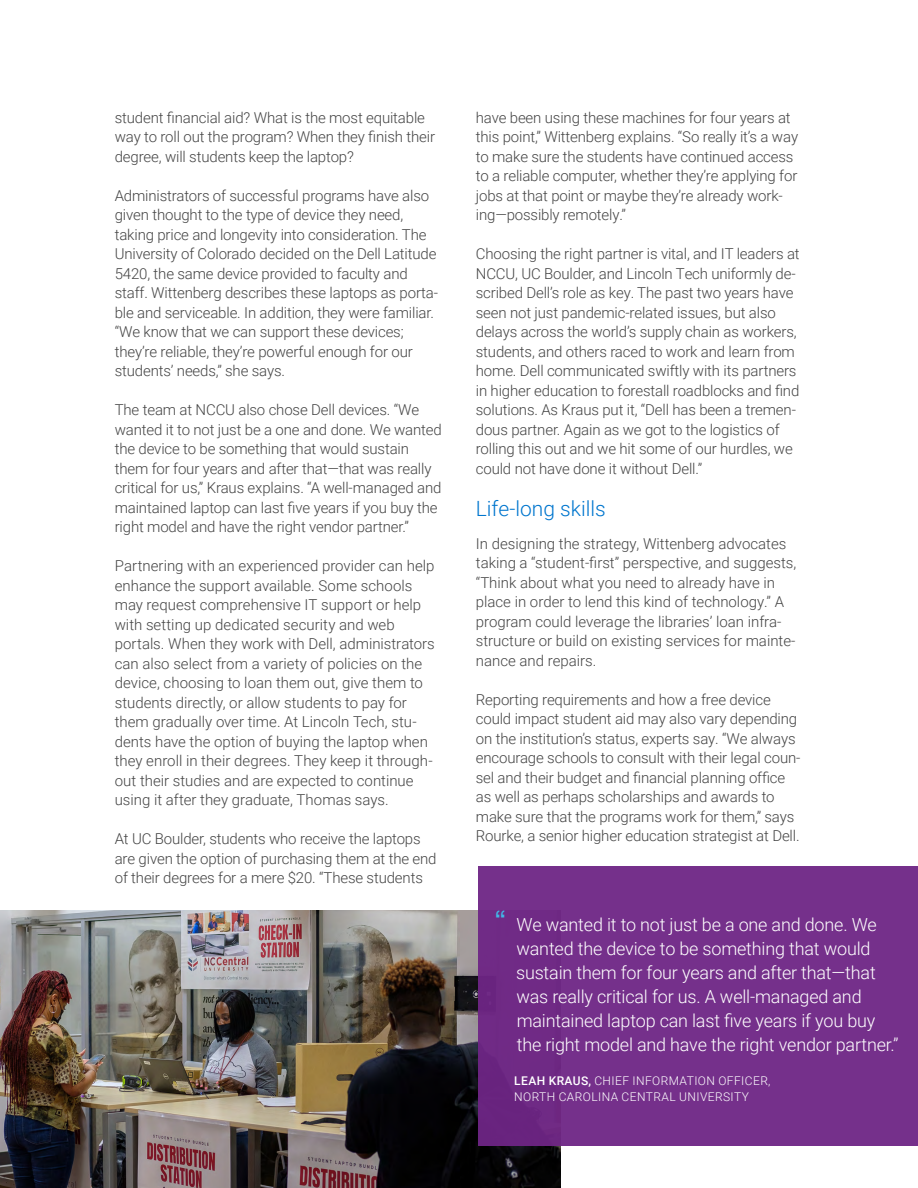
<style>
.page{position:relative;width:918px;height:1188px;background:#fff}
.page>*{position:absolute;margin:0;border:0;box-sizing:border-box;transform-origin:0 0}
.t1{font:30px "Helvetica";color:#42b6e6}
.t2{font:300 21px "Roboto";color:#0076ce}
.t3{font:300 18px/24px "Roboto";letter-spacing:-.01em;color:#fff}
.t4{font:300 15px/19.5px "Roboto";letter-spacing:-.01em;color:#444}
.t5{font:300 12px/16.5px "Roboto";letter-spacing:.035em;color:#fff}
.s1{font-weight:500}
</style>
<div class="page">
<img style="left:0;top:911px;width:560px;height:277px">
<div style="left:478px;top:866px;width:440px;height:280px;background:#75308b"></div>
<p class="t4" style="left:115px;top:107px;width:322px">student financial aid? What is the most equitable way to roll out the program? When they finish their degree, will students keep the laptop?</p>
<p class="t4" style="left:115px;top:185px;width:325px">Administrators of successful programs have also given thought to the type of device they need, taking price and longevity into consideration. The University of Colorado decided on the Dell Latitude 5420, the same device provided to faculty and staff. Wittenberg describes these laptops as porta&shy;ble and serviceable. In addition, they were familiar. “We know that we can support these devices; they’re reliable, they’re powerful enough for our students’ needs,” she says.</p>
<p class="t4" style="left:115px;top:400px;width:329px">The team at NCCU also chose Dell devices. “We wanted it to not just be a one and done. We wanted the device to be something that would sustain them for four years and after that—that was really critical for us,” Kraus explains. “A well-managed and maintained laptop can last five years if you buy the right model and have the right vendor partner.”</p>
<p class="t4" style="left:115px;top:556px;width:322px">Partnering with an experienced provider can help enhance the support available. Some schools may request comprehensive IT support or help with setting up dedicated security and web portals. When they work with Dell, administrators can also select from a variety of policies on the device, choosing to loan them out, give them to students directly, or allow students to pay for them gradually over time. At Lincoln Tech, stu&shy;dents have the option of buying the laptop when they enroll in their degrees. They keep it through&shy;out their studies and are expected to continue using it after they graduate, Thomas says.</p>
<p class="t4" style="left:115px;top:829px;width:323px">At UC Boulder, students who receive the laptops are given the option of purchasing them at the end of their degrees for a mere $20. “These students</p>
<p class="t4" style="left:476px;top:107px;width:324px">have been using these machines for four years at this point,” Wittenberg explains. “So really it’s a way to make sure the students have continued access to a reliable computer, whether they’re applying for jobs at that point or maybe they’re already work&shy;ing—possibly remotely.”</p>
<p class="t4" style="left:476px;top:244px;width:325px">Choosing the right partner is vital, and IT leaders at NCCU, UC Boulder, and Lincoln Tech uniformly de&shy;scribed Dell’s role as key. The past two years have seen not just pandemic-related issues, but also delays across the world’s supply chain as workers, students, and others raced to work and learn from home. Dell communicated swiftly with its partners in higher education to forestall roadblocks and find solutions. As Kraus put it, “Dell has been a tremen&shy;dous partner. Again as we got to the logistics of rolling this out and we hit some of our hurdles, we could not have done it without Dell.”</p>
<h2 class="t2" style="left:476px;top:493px;width:131px">Life-long skills</h2>
<p class="t4" style="left:476px;top:533px;width:322px">In designing the strategy, Wittenberg advocates taking a “student-first” perspective, and suggests, “Think about what you need to already have in place in order to lend this kind of technology.” A program could leverage the libraries’ loan infra&shy;structure or build on existing services for mainte&shy;nance and repairs.</p>
<p class="t4" style="left:476px;top:689px;width:326px">Reporting requirements and how a free device could impact student aid may also vary depending on the institution’s status, experts say. “We always encourage schools to consult with their legal coun&shy;sel and their budget and financial planning office as well as perhaps scholarships and awards to make sure that the programs work for them,” says Rourke, a senior higher education strategist at Dell.</p>
<h1 class="t1" style="left:495px;top:898px;width:11px">“</h1>
<p class="t3" style="left:516px;top:912px;width:384px">We wanted it to not just be a one and done. We wanted the device to be something that would sustain them for four years and after that—that was really critical for us. A well-managed and maintained laptop can last five years if you buy the right model and have the right vendor partner.”</p>
<p class="t5" style="left:514px;top:1072px;width:258px"><span class="s1">LEAH KRAUS,</span> CHIEF INFORMATION OFFICER,<br>NORTH CAROLINA CENTRAL UNIVERSITY</p>
</div>
